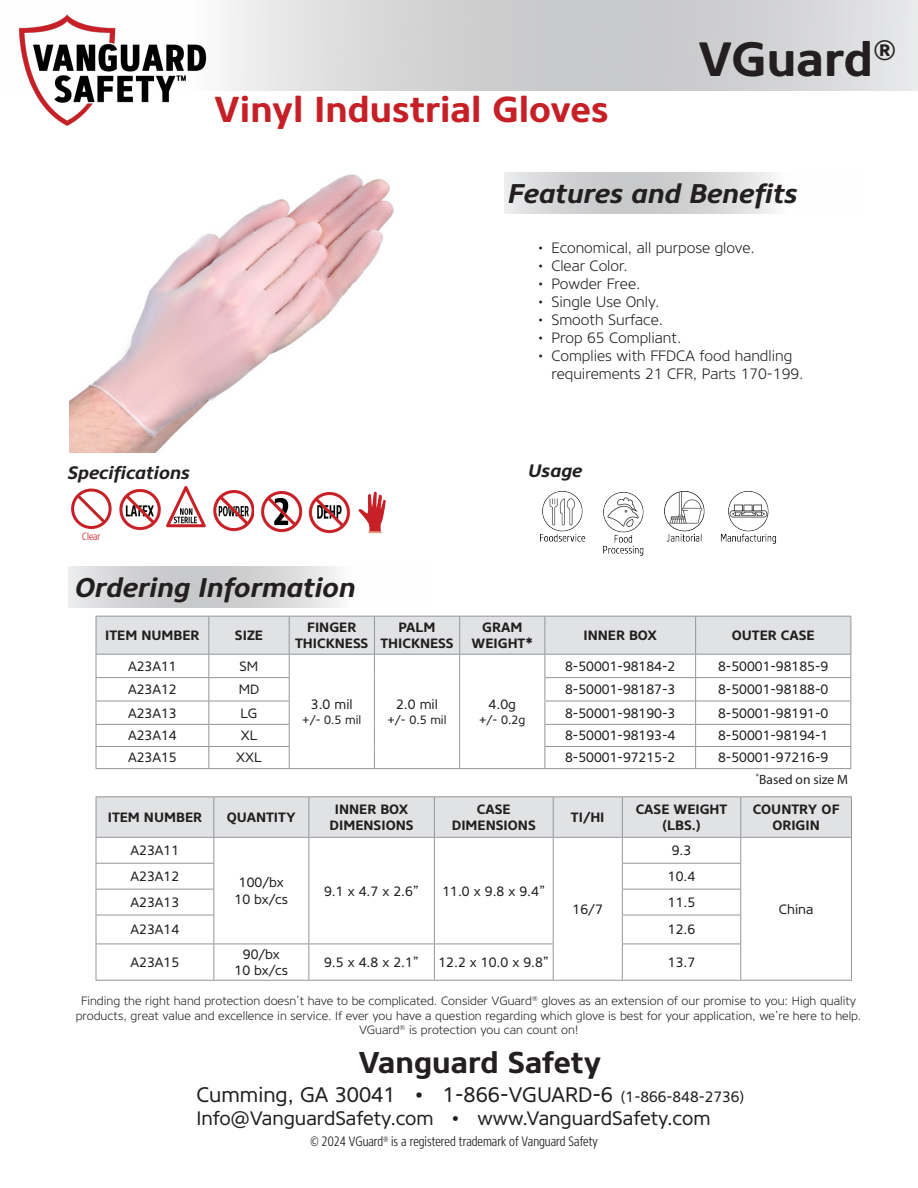
<style>
.page{position:relative;width:918px;height:1188px;background:#fff}
.page>*{position:absolute;margin:0;border:0;box-sizing:border-box;transform-origin:0 0}
.t1{font:700 48px "Core Sans NR65";color:#231f20}
.t2{font:700 36px "Core Sans NR65";color:#c62026}
.t3{font:700 30px "Core Sans NR65";color:#231f20}
.t4{font:italic 700 27px "Core Sans NR65";color:#231f20}
.t5{font:21px "Core Sans NR45";color:#231f20}
.t6{font:19.5px "Core Sans NR45";color:#231f20}
.t7{font:italic 700 18px "Core Sans NR65";color:#231f20}
.t8{font:300 15px/18px "Core Sans NR35";color:#231f20}
.t9{font:13.5px "Core Sans NR45";color:#231f20}
.t10{font:700 13.5px/16.2px "Core Sans NR65";color:#231f20;text-align:center}
.t11{font:300 13.5px "Core Sans NR37 Cn";color:#231f20}
.t12{font:13.5px "Myriad Pro";color:#231f20}
.t13{font:300 12px/14.4px "Core Sans NR35";color:#231f20;text-align:center}
.t14{font:12px "Core Sans NR45";color:#231f20}
.t15{font:300 10.5px "Core Sans NR37 Cn";color:#c62026}
.s1{font-size:15px}
</style>
<div class="page">
<svg style="left:505px;top:173px;width:270px;height:41px;background:#d5d6d7"></svg>
<svg style="left:96px;top:616px;width:755px;height:152px"></svg>
<hr style="left:96px;top:768px;width:113px;height:1px;background:#939598">
<hr style="left:209px;top:768px;width:80px;height:1px;background:#939598">
<hr style="left:289px;top:768px;width:85px;height:1px;background:#939598">
<hr style="left:374px;top:768px;width:86px;height:1px;background:#939598">
<hr style="left:460px;top:768px;width:85px;height:1px;background:#939598">
<hr style="left:545px;top:768px;width:151px;height:1px;background:#939598">
<hr style="left:696px;top:768px;width:155px;height:1px;background:#939598">
<svg style="left:69px;top:566px;width:270px;height:41px;background:#d5d6d7"></svg>
<hr style="left:96px;top:796px;width:118px;height:1px;background:#939598">
<hr style="left:214px;top:796px;width:95px;height:1px;background:#939598">
<hr style="left:309px;top:796px;width:125px;height:1px;background:#939598">
<hr style="left:434px;top:796px;width:119px;height:1px;background:#939598">
<hr style="left:553px;top:796px;width:69px;height:1px;background:#939598">
<hr style="left:622px;top:796px;width:119px;height:1px;background:#939598">
<hr style="left:741px;top:796px;width:111px;height:1px;background:#939598">
<svg style="left:96px;top:797px;width:756px;height:147px"></svg>
<hr style="left:96px;top:944px;width:118px;height:1px;background:#939598">
<hr style="left:96px;top:944px;width:1px;height:36px;background:#939598">
<hr style="left:214px;top:944px;width:95px;height:1px;background:#939598">
<hr style="left:213px;top:944px;width:1px;height:36px;background:#939598">
<hr style="left:309px;top:944px;width:125px;height:1px;background:#939598">
<hr style="left:309px;top:944px;width:1px;height:36px;background:#939598">
<hr style="left:434px;top:944px;width:120px;height:1px;background:#939598">
<hr style="left:434px;top:944px;width:1px;height:36px;background:#939598">
<hr style="left:553px;top:944px;width:1px;height:36px;background:#939598">
<hr style="left:622px;top:944px;width:119px;height:1px;background:#939598">
<hr style="left:622px;top:944px;width:1px;height:36px;background:#939598">
<hr style="left:740px;top:944px;width:1px;height:36px;background:#939598">
<hr style="left:851px;top:944px;width:1px;height:36px;background:#939598">
<hr style="left:96px;top:980px;width:118px;height:1px;background:#939598">
<hr style="left:214px;top:980px;width:95px;height:1px;background:#939598">
<hr style="left:309px;top:980px;width:125px;height:1px;background:#939598">
<hr style="left:434px;top:980px;width:119px;height:1px;background:#939598">
<hr style="left:553px;top:980px;width:69px;height:1px;background:#939598">
<hr style="left:622px;top:980px;width:119px;height:1px;background:#939598">
<hr style="left:741px;top:980px;width:111px;height:1px;background:#939598">
<img style="left:70px;top:174px;width:324px;height:278px">
<img style="left:540px;top:491px;width:46px;height:51px">
<img style="left:603px;top:492px;width:41px;height:64px">
<img style="left:664px;top:491px;width:112px;height:53px">
<div style="left:71px;top:489px;width:41px;height:40px;border:3px solid #c62026;border-radius:50%"></div>
<svg style="left:74px;top:491px;width:35px;height:36px"></svg>
<img style="left:166px;top:486px;width:40px;height:42px">
<img style="left:213px;top:490px;width:90px;height:43px">
<img style="left:308px;top:492px;width:43px;height:42px">
<img style="left:119px;top:489px;width:42px;height:42px">
<svg style="left:225px;top:0;width:693px;height:90px;background:#d5d5d7"></svg>
<img style="left:18px;top:14px;width:189px;height:112px">
<img style="left:358px;top:491px;width:28px;height:42px">
<p class="t2" style="left:214px;top:86px;width:396px">Vinyl Industrial Gloves</p>
<p class="t1" style="left:698px;top:28px;width:200px">VGuard<sup>®</sup></p>
<p class="t4" style="left:508px;top:176px;width:291px">Features and Benefits</p>
<p class="t8" style="left:538px;top:239px;width:218px">• Economical, all purpose glove.</p>
<p class="t8" style="left:538px;top:257px;width:92px">• Clear Color.</p>
<p class="t8" style="left:538px;top:275px;width:104px">• Powder Free.</p>
<p class="t8" style="left:538px;top:293px;width:123px">• Single Use Only.</p>
<p class="t8" style="left:538px;top:311px;width:127px">• Smooth Surface.</p>
<p class="t8" style="left:538px;top:329px;width:145px">• Prop 65 Compliant.</p>
<p class="t8" style="left:551px;top:347px;width:254px;text-indent:-14px">• Complies with FFDCA food handling requirements 21 CFR, Parts 170-199.</p>
<p class="t7" style="left:68px;top:461px;width:124px">Specifications</p>
<p class="t7" style="left:528px;top:459px;width:56px">Usage</p>
<p class="t15" style="left:82px;top:529px;width:20px">Clear</p>
<p class="t4" style="left:75px;top:570px;width:282px">Ordering Information</p>
<p class="t10" style="left:105px;top:627px;width:96px">ITEM NUMBER</p>
<p class="t10" style="left:235px;top:627px;width:30px">SIZE</p>
<p class="t9" style="left:128px;top:657px;width:50px">A23A11</p>
<p class="t9" style="left:240px;top:657px;width:20px">SM</p>
<p class="t10" style="left:307px;top:619px;width:51px">FINGER</p>
<p class="t10" style="left:295px;top:635px;width:75px">THICKNESS</p>
<p class="t10" style="left:380px;top:619px;width:75px">PALM<br>THICKNESS</p>
<p class="t10" style="left:472px;top:619px;width:63px">GRAM<br>WEIGHT*</p>
<p class="t10" style="left:583px;top:627px;width:75px">INNER BOX</p>
<p class="t10" style="left:732px;top:627px;width:84px">OUTER CASE</p>
<p class="t9" style="left:565px;top:657px;width:112px">8-50001-98184-2</p>
<p class="t9" style="left:718px;top:657px;width:112px">8-50001-98185-9</p>
<p class="t9" style="left:128px;top:681px;width:50px">A23A12</p>
<p class="t9" style="left:239px;top:681px;width:22px">MD</p>
<p class="t9" style="left:565px;top:681px;width:112px">8-50001-98187-3</p>
<p class="t9" style="left:718px;top:681px;width:112px">8-50001-98188-0</p>
<p class="t9" style="left:128px;top:704px;width:50px">A23A13</p>
<p class="t9" style="left:241px;top:704px;width:18px">LG</p>
<p class="t9" style="left:565px;top:704px;width:112px">8-50001-98190-3</p>
<p class="t9" style="left:718px;top:704px;width:112px">8-50001-98191-0</p>
<p class="t9" style="left:128px;top:727px;width:50px">A23A14</p>
<p class="t9" style="left:241px;top:727px;width:18px">XL</p>
<p class="t9" style="left:565px;top:727px;width:112px">8-50001-98193-4</p>
<p class="t9" style="left:718px;top:727px;width:112px">8-50001-98194-1</p>
<p class="t9" style="left:128px;top:749px;width:50px">A23A15</p>
<p class="t9" style="left:236px;top:749px;width:27px">XXL</p>
<p class="t9" style="left:565px;top:749px;width:112px">8-50001-97215-2</p>
<p class="t9" style="left:718px;top:749px;width:112px">8-50001-97216-9</p>
<p class="t9" style="left:311px;top:696px;width:43px">3.0 mil</p>
<p class="t14" style="left:302px;top:712px;width:61px">+/- 0.5 mil</p>
<p class="t9" style="left:396px;top:696px;width:43px">2.0 mil</p>
<p class="t14" style="left:388px;top:712px;width:61px">+/- 0.5 mil</p>
<p class="t9" style="left:489px;top:696px;width:29px">4.0g</p>
<p class="t14" style="left:479px;top:712px;width:48px">+/- 0.2g</p>
<p class="t10" style="left:108px;top:809px;width:96px">ITEM NUMBER</p>
<p class="t10" style="left:227px;top:809px;width:70px">QUANTITY</p>
<p class="t9" style="left:131px;top:842px;width:50px">A23A11</p>
<p class="t10" style="left:335px;top:801px;width:75px">INNER BOX</p>
<p class="t10" style="left:330px;top:817px;width:85px">DIMENSIONS</p>
<p class="t10" style="left:477px;top:801px;width:35px">CASE</p>
<p class="t10" style="left:452px;top:817px;width:85px">DIMENSIONS</p>
<p class="t12" style="left:756px;top:771px;width:94px"><sup>*</sup>Based on size M</p>
<p class="t10" style="left:571px;top:809px;width:35px">TI/HI</p>
<p class="t10" style="left:636px;top:801px;width:93px">CASE WEIGHT (LBS.)</p>
<p class="t10" style="left:753px;top:801px;width:88px">COUNTRY OF<br>ORIGIN</p>
<p class="t9" style="left:672px;top:842px;width:21px">9.3</p>
<p class="t9" style="left:131px;top:868px;width:50px">A23A12</p>
<p class="t9" style="left:668px;top:868px;width:29px">10.4</p>
<p class="t9" style="left:131px;top:894px;width:50px">A23A13</p>
<p class="t9" style="left:668px;top:894px;width:29px">11.5</p>
<p class="t9" style="left:131px;top:921px;width:50px">A23A14</p>
<p class="t9" style="left:668px;top:921px;width:29px">12.6</p>
<p class="t9" style="left:131px;top:954px;width:50px">A23A15</p>
<p class="t9" style="left:239px;top:874px;width:46px">100/bx</p>
<p class="t9" style="left:235px;top:890px;width:55px">10 bx/cs</p>
<p class="t9" style="left:324px;top:882px;width:97px">9.1 x 4.7 x 2.6”</p>
<p class="t9" style="left:442px;top:882px;width:104px">11.0 x 9.8 x 9.4”</p>
<p class="t9" style="left:573px;top:900px;width:32px">16/7</p>
<p class="t9" style="left:243px;top:945px;width:39px">90/bx</p>
<p class="t9" style="left:235px;top:962px;width:55px">10 bx/cs</p>
<p class="t9" style="left:324px;top:954px;width:97px">9.5 x 4.8 x 2.1”</p>
<p class="t9" style="left:438px;top:954px;width:112px">12.2 x 10.0 x 9.8”</p>
<p class="t9" style="left:668px;top:954px;width:29px">13.7</p>
<p class="t9" style="left:779px;top:900px;width:36px">China</p>
<p class="t13" style="left:76px;top:994px;width:787px">Finding the right hand protection doesn’t have to be complicated. Consider VGuard<sup>®</sup> gloves as an extension of our promise to you: High quality products, great value and excellence in service. If ever you have a question regarding which glove is best for your application, we’re here to help.<br>VGuard<sup>®</sup> is protection you can count on!</p>
<p class="t3" style="left:358px;top:1043px;width:244px">Vanguard Safety</p>
<p class="t5" style="left:196px;top:1081px;width:550px">Cumming, GA 30041 • 1-866-VGUARD-6 <span class="s1">(1-866-848-2736)</span></p>
<p class="t6" style="left:196px;top:1105px;width:516px">Info@VanguardSafety.com • www.VanguardSafety.com</p>
<p class="t11" style="left:310px;top:1133px;width:289px">© 2024 VGuard<sup>®</sup> is a registered trademark of Vanguard Safety</p>
</div>
